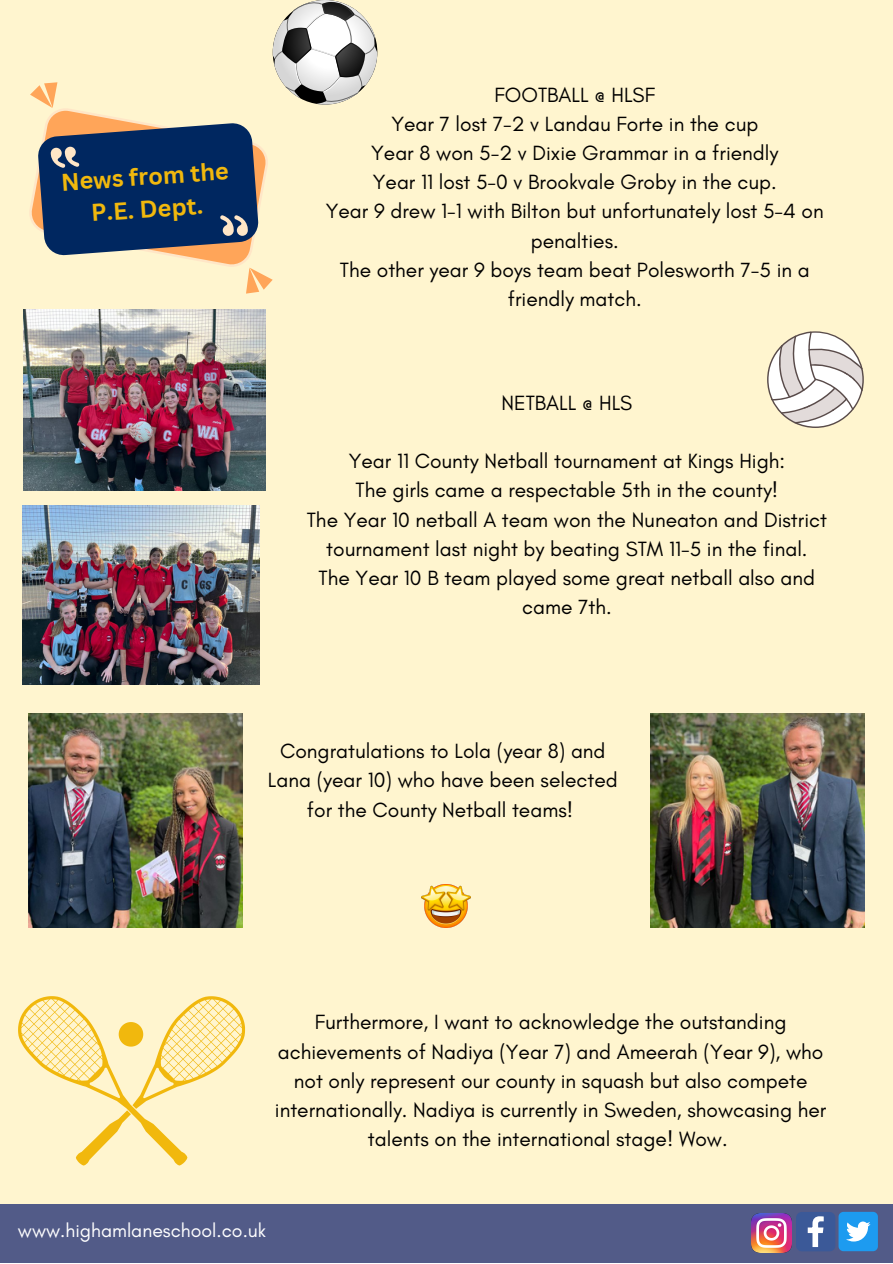
<style>
.page{position:relative;width:893px;height:1264px;background:#fff}
.page>*{position:absolute;margin:0;border:0;box-sizing:border-box;transform-origin:0 0}
.t1{font:700 23.55px "Canva Sans";color:#f1b80d}
.t2{font:21px/29.2px "Glacial Indifference";color:#000;text-align:center}
.t3{font:19.5px "Glacial Indifference";color:#fff}
</style>
<div class="page">
<div style="left:0;top:0;width:892px;height:1262px;background:#fff5cf"></div>
<div style="left:0;top:1204px;width:892px;height:58px;background:#525b88"></div>
<img style="left:751px;top:1213px;width:40px;height:39px">
<div style="left:838px;top:1211px;width:39px;height:40px;background:#1d9bf0;border-radius:5px"></div>
<svg style="left:846px;top:1221px;width:24px;height:20px"></svg>
<svg style="left:796px;top:1212px;width:39px;height:39px;background:#5b73a8"></svg>
<svg style="left:767px;top:331px;width:96px;height:97px"></svg>
<svg style="left:29px;top:0;width:348px;height:293px"></svg>
<img style="left:23px;top:505px;width:237px;height:179px">
<img style="left:23px;top:309px;width:242px;height:181px">
<img style="left:651px;top:714px;width:213px;height:213px">
<img style="left:29px;top:714px;width:213px;height:213px">
<img style="left:422px;top:884px;width:48px;height:43px">
<svg style="left:18px;top:996px;width:227px;height:169px"></svg>
<p class="t1" style="left:60px;top:166px;width:169px;rotate:-4deg">News from the</p>
<p class="t1" style="left:90px;top:196px;width:113px;rotate:-4deg">P.E. Dept.</p>
<p class="t2" style="left:494px;top:79px;width:162px">FOOTBALL @ HLSF</p>
<p class="t2" style="left:391px;top:109px;width:368px">Year 7 lost 7-2 v Landau Forte in the cup</p>
<p class="t2" style="left:371px;top:138px;width:408px">Year 8 won 5-2 v Dixie Grammar in a friendly</p>
<p class="t2" style="left:373px;top:167px;width:405px">Year 11 lost 5-0 v Brookvale Groby in the cup.</p>
<p class="t2" style="left:326px;top:196px;width:499px">Year 9 drew 1-1 with Bilton but unfortunately lost 5-4 on penalties.</p>
<p class="t2" style="left:340px;top:255px;width:471px">The other year 9 boys team beat Polesworth 7-5 in a friendly match.</p>
<p class="t2" style="left:501px;top:388px;width:132px">NETBALL @ HLS</p>
<p class="t2" style="left:349px;top:446px;width:438px">Year 11 County Netball tournament at Kings High:</p>
<p class="t2" style="left:355px;top:475px;width:424px">The girls came a respectable 5th in the county!</p>
<p class="t2" style="left:307px;top:504px;width:521px">The Year 10 netball A team won the Nuneaton and District tournament last night by beating STM 11-5 in the final.</p>
<p class="t2" style="left:318px;top:563px;width:498px">The Year 10 B team played some great netball also and came 7th.</p>
<p class="t2" style="left:268px;top:736px;width:351px">Congratulations to Lola (year 8) and<br>Lana (year 10) who have been selected for the County Netball teams!</p>
<p class="t2" style="left:275px;top:1007px;width:553px">Furthermore, I want to acknowledge the outstanding achievements of Nadiya (Year 7) and Ameerah (Year 9), who not only represent our county in squash but also compete internationally. Nadiya is currently in Sweden, showcasing her talents on the international stage! Wow.</p>
<p class="t3" style="left:18px;top:1218px;width:249px">www.highamlaneschool.co.uk</p>
</div>
